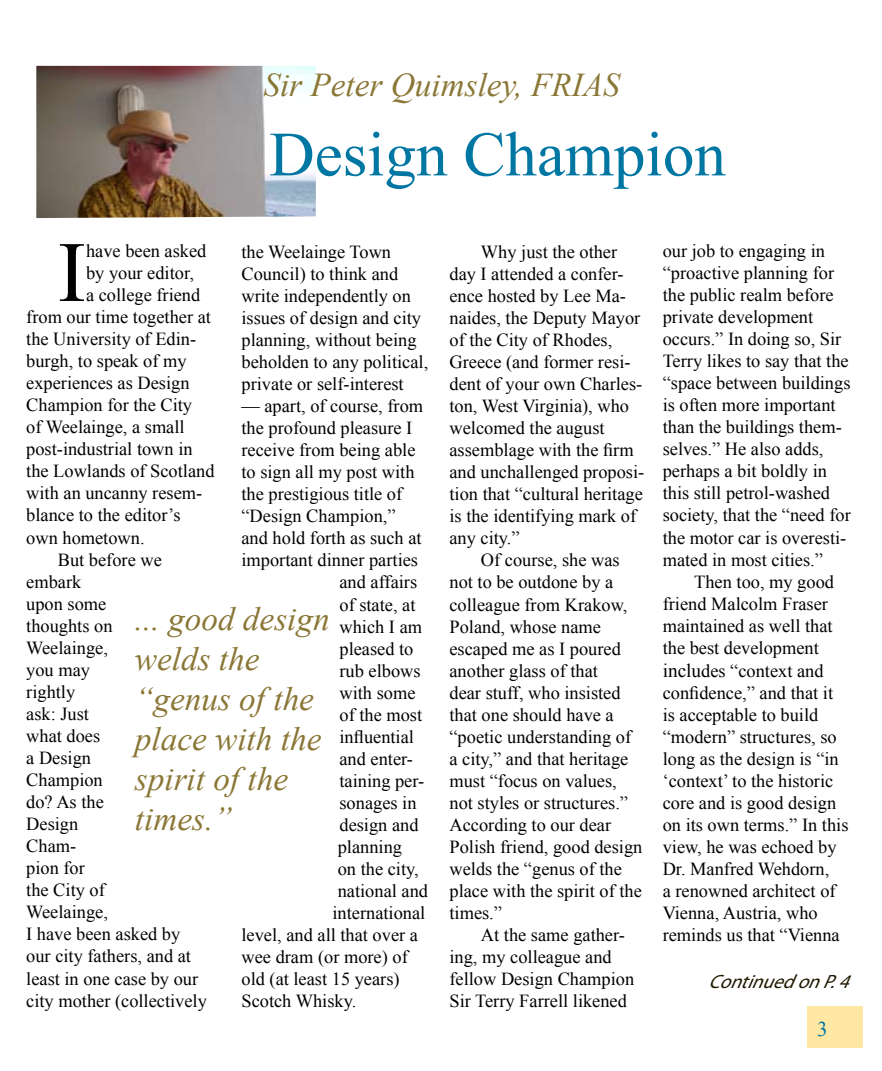
<style>
.page{position:relative;width:882px;height:1071px;background:#fff}
.page>*{position:absolute;margin:0;border:0;box-sizing:border-box;transform-origin:0 0}
.t1{font:85.75px "Times New Roman";color:#000}
.t2{font:63px "Times New Roman";color:#0076a3}
.t3{font:italic 33.25px/39.9px "Times New Roman";color:#8a7736}
.t4{font:21px "Times New Roman";color:#0076a3}
.t5{font:italic 19.25px "Myriad Pro";color:#201a00}
.t6{font:18.38px/22.1px "Times New Roman";color:#000}
.s1{font-size:19.25px}
</style>
<div class="page">
<div style="left:807px;top:1006px;width:55px;height:41px;background:#ffe8a4"></div>
<img style="left:36px;top:66px;width:280px;height:152px">
<h3 class="t3" style="left:263px;top:64px;width:358px">Sir Peter Quimsley, FRIAS</h3>
<h2 class="t2" style="left:269px;top:112px;width:458px">Design Champion</h2>
<h1 class="t1" style="left:58px;top:215px;width:30px">I</h1>
<p class="t6" style="left:86px;top:239px;width:122px">have been asked</p>
<p class="t6" style="left:242px;top:240px;width:188px">the Weelainge Town<br>Council) to think and write independently on issues of design and city planning, without being beholden to any political, private or self-interest</p>
<p class="t6" style="left:242px;top:395px;width:183px">— apart, of course, from</p>
<p class="t6" style="left:242px;top:417px;width:172px">the profound pleasure I</p>
<p class="t6" style="left:242px;top:439px;width:175px">receive from being able</p>
<p class="t6" style="left:242px;top:461px;width:175px">to sign all my post with</p>
<p class="t6" style="left:242px;top:483px;width:162px">the prestigious title of</p>
<p class="t6" style="left:242px;top:505px;width:156px">“Design Champion,”</p>
<p class="t6" style="left:242px;top:527px;width:182px">and hold forth as such at</p>
<p class="t6" style="left:242px;top:549px;width:178px">important dinner parties</p>
<p class="t6" style="left:339px;top:571px;width:79px">and affairs</p>
<p class="t6" style="left:339px;top:593px;width:78px">of state, at</p>
<p class="t6" style="left:339px;top:615px;width:84px">which I am</p>
<p class="t6" style="left:339px;top:637px;width:75px">pleased to</p>
<p class="t6" style="left:339px;top:659px;width:83px">rub elbows</p>
<p class="t6" style="left:339px;top:681px;width:78px">with some</p>
<p class="t6" style="left:339px;top:703px;width:84px">of the most</p>
<p class="t6" style="left:339px;top:725px;width:76px">influential</p>
<p class="t6" style="left:339px;top:747px;width:75px">and enter-</p>
<p class="t6" style="left:339px;top:769px;width:86px">taining per-</p>
<p class="t6" style="left:339px;top:792px;width:79px">sonages in</p>
<p class="t6" style="left:339px;top:814px;width:81px">design and</p>
<p class="t6" style="left:338px;top:836px;width:66px">planning</p>
<p class="t6" style="left:338px;top:858px;width:82px">on the city,</p>
<p class="t6" style="left:338px;top:880px;width:92px">national and</p>
<p class="t6" style="left:332px;top:902px;width:94px">international</p>
<p class="t6" style="left:242px;top:924px;width:178px">level, and all that over a</p>
<p class="t6" style="left:242px;top:946px;width:168px">wee dram (or more) of</p>
<p class="t6" style="left:242px;top:968px;width:160px">old (at least 15 years)</p>
<p class="t6" style="left:242px;top:990px;width:116px">Scotch Whisky.</p>
<p class="t6" style="left:86px;top:261px;width:109px">by your editor,</p>
<p class="t6" style="left:86px;top:284px;width:116px">a college friend</p>
<p class="t6" style="left:26px;top:306px;width:186px">from our time together at</p>
<p class="t6" style="left:26px;top:328px;width:171px">the University of Edin-</p>
<p class="t6" style="left:26px;top:350px;width:162px">burgh, to speak of my</p>
<p class="t6" style="left:26px;top:372px;width:165px">experiences as Design</p>
<p class="t6" style="left:26px;top:394px;width:167px">Champion for the City</p>
<p class="t6" style="left:26px;top:416px;width:160px">of Weelainge, a small</p>
<p class="t6" style="left:26px;top:438px;width:168px">post-industrial town in</p>
<p class="t6" style="left:26px;top:460px;width:190px">the Lowlands of Scotland</p>
<p class="t6" style="left:26px;top:482px;width:178px">with an uncanny resem-</p>
<p class="t6" style="left:26px;top:504px;width:156px">blance to the editor’s</p>
<p class="t6" style="left:26px;top:526px;width:120px">own hometown.</p>
<p class="t6" style="left:58px;top:548px;width:106px">But before we</p>
<p class="t6" style="left:26px;top:570px;width:57px">embark</p>
<p class="t6" style="left:26px;top:592px;width:82px">upon some</p>
<p class="t6" style="left:26px;top:614px;width:88px">thoughts on</p>
<p class="t6" style="left:26px;top:636px;width:83px">Weelainge,</p>
<p class="t6" style="left:26px;top:658px;width:65px">you may</p>
<p class="t6" style="left:26px;top:680px;width:51px">rightly</p>
<p class="t6" style="left:26px;top:702px;width:64px">ask: Just</p>
<p class="t6" style="left:26px;top:725px;width:75px">what does</p>
<p class="t6" style="left:26px;top:747px;width:66px">a Design</p>
<p class="t6" style="left:26px;top:769px;width:78px">Champion</p>
<p class="t6" style="left:26px;top:791px;width:79px">do? As the</p>
<p class="t6" style="left:26px;top:813px;width:54px">Design</p>
<p class="t6" style="left:26px;top:835px;width:52px">Cham-</p>
<p class="t6" style="left:26px;top:857px;width:60px">pion for</p>
<p class="t6" style="left:26px;top:879px;width:80px">the City of</p>
<p class="t6" style="left:26px;top:901px;width:83px">Weelainge,</p>
<p class="t6" style="left:26px;top:923px;width:156px">I have been asked by</p>
<p class="t6" style="left:26px;top:945px;width:166px">our city fathers, and at</p>
<p class="t6" style="left:26px;top:967px;width:173px">least in one case by our</p>
<p class="t6" style="left:26px;top:989px;width:182px">city mother (collectively</p>
<h3 class="t3" style="left:135px;top:598px;width:196px">... good design welds the “genus of the place with the spirit of the times.”</h3>
<p class="t6" style="left:449px;top:240px;width:196px;text-indent:31px">Why just the other day I attended a confer&shy;ence hosted by Lee Ma&shy;naides, the Deputy Mayor of the City of Rhodes,<br>Greece (and former resi&shy;dent of your own Charles&shy;ton, West Virginia), who welcomed the august assemblage with the firm and unchallenged proposi&shy;tion that “cultural heritage is the identifying mark of any city.”</p>
<p class="t6" style="left:449px;top:549px;width:194px;text-indent:31px">Of course, she was not to be outdone by a colleague from Krakow,<br>Poland, whose name escaped me as I poured another glass of that<br>dear stuff, who insisted that one should have a “poetic understanding of a city,” and that heritage must “focus on values, not styles or structures.”<br>According to our dear<br>Polish friend, good design welds the “genus of the place with the spirit of the times.”</p>
<p class="t6" style="left:449px;top:924px;width:186px;text-indent:31px">At the same gather&shy;ing, my colleague and fellow Design Champion<br>Sir Terry Farrell likened</p>
<p class="t6" style="left:663px;top:239px;width:190px">our job to engaging in “proactive planning for the public realm before private development occurs.” In doing so, Sir<br>Terry likes to say that the “space between buildings is often more important than the buildings them&shy;selves.” He also adds, perhaps a bit boldly in this still petrol-washed society, that the “need for the motor car is overesti&shy;mated in most cities.”</p>
<p class="t6" style="left:663px;top:570px;width:187px;text-indent:31px">Then too, my good friend Malcolm Fraser maintained as well that the best development <span class="s1">inclu</span>des “context and confidence,” and that it is acceptable to build “modern” structures, so long as the design is “in ‘context’ to the historic core and is good design on its own terms.” In this view, he was echoed by<br>Dr. Manfred Wehdorn,<br>a renowned architect of<br>Vienna, Austria, who reminds us that “Vienna</p>
<p class="t5" style="left:708px;top:969px;width:151px">ContinuedonP.4</p>
<p class="t4" style="left:817px;top:1015px;width:12px">3</p>
</div>
